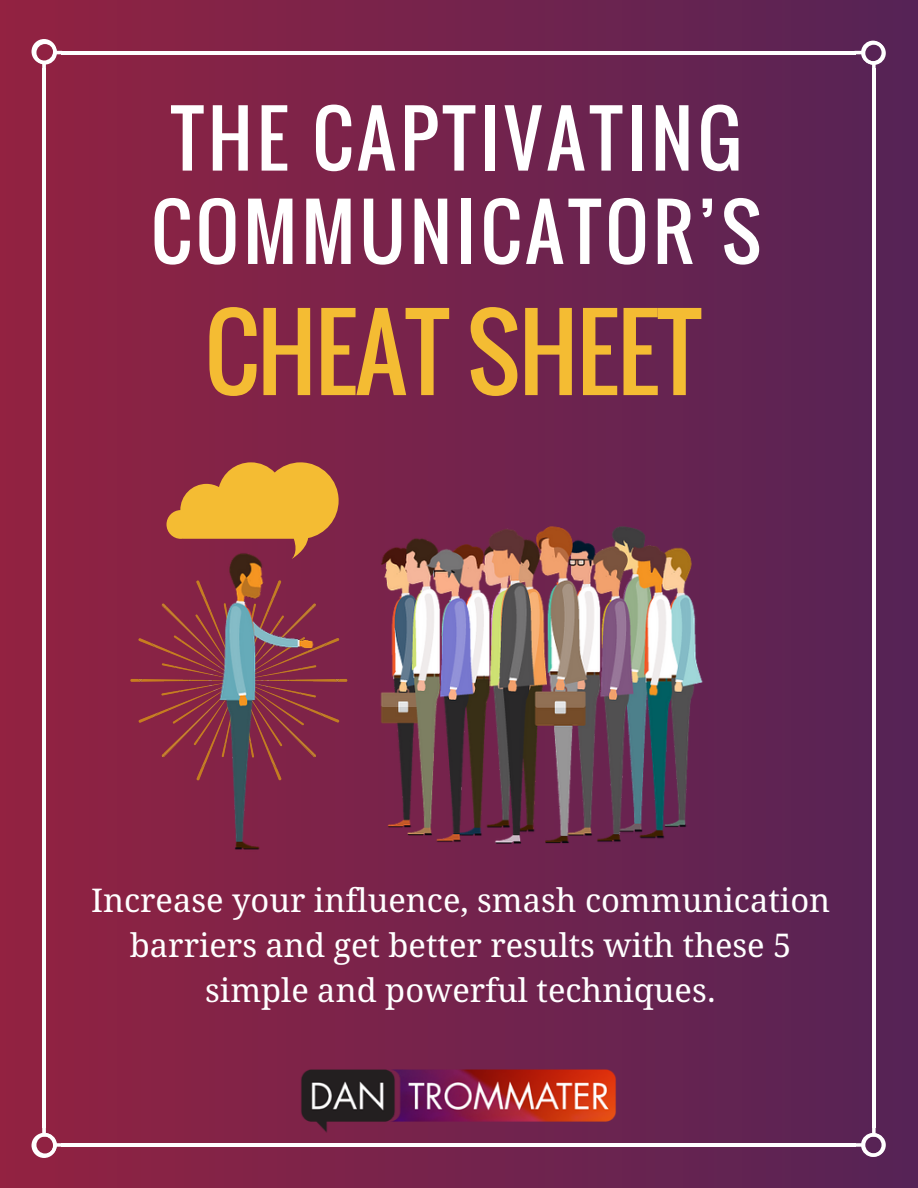
<style>
.page{position:relative;width:918px;height:1188px;background:#fff}
.page>*{position:absolute;margin:0;border:0;box-sizing:border-box;transform-origin:0 0}
.t1{font:99.6px "Oswald";letter-spacing:-.015em;color:#f4bc33}
.t2{font:74.7px/93.3px "Oswald";letter-spacing:.06em;color:#fff}
.t3{font:32.7px/45px "Droid Serif";color:#fff;text-align:center}
</style>
<div class="page">
<img style="left:0;top:0;width:918px;height:1188px">
<img style="left:117px;top:558px;width:244px;height:244px">
<img style="left:202px;top:559px;width:132px;height:305px">
<img style="left:361px;top:448px;width:361px;height:404px">
<hr style="left:61px;top:51px;width:795px;height:3px;background:#fff">
<hr style="left:61px;top:1143px;width:795px;height:4px;background:#fff">
<hr style="left:42px;top:68px;width:4px;height:1059px;background:#fff">
<svg style="left:32px;top:39px;width:30px;height:31px"></svg>
<svg style="left:32px;top:1126px;width:30px;height:32px"></svg>
<hr style="left:872px;top:69px;width:4px;height:1059px;background:#fff">
<svg style="left:855px;top:41px;width:31px;height:29px"></svg>
<svg style="left:855px;top:1127px;width:31px;height:30px"></svg>
<img style="left:300px;top:1070px;width:316px;height:63px">
<svg style="left:167px;top:462px;width:172px;height:97px;background:#ca8339"></svg>
<h2 class="t2" style="left:151px;top:90px;width:612px">THE CAPTIVATING<br>COMMUNICATOR’S</h2>
<h1 class="t1" style="left:205px;top:276px;width:498px">CHEAT SHEET</h1>
<p class="t3" style="left:91px;top:879px;width:741px">Increase your influence, smash communication barriers and get better results with these 5 simple and powerful techniques.</p>
</div>
